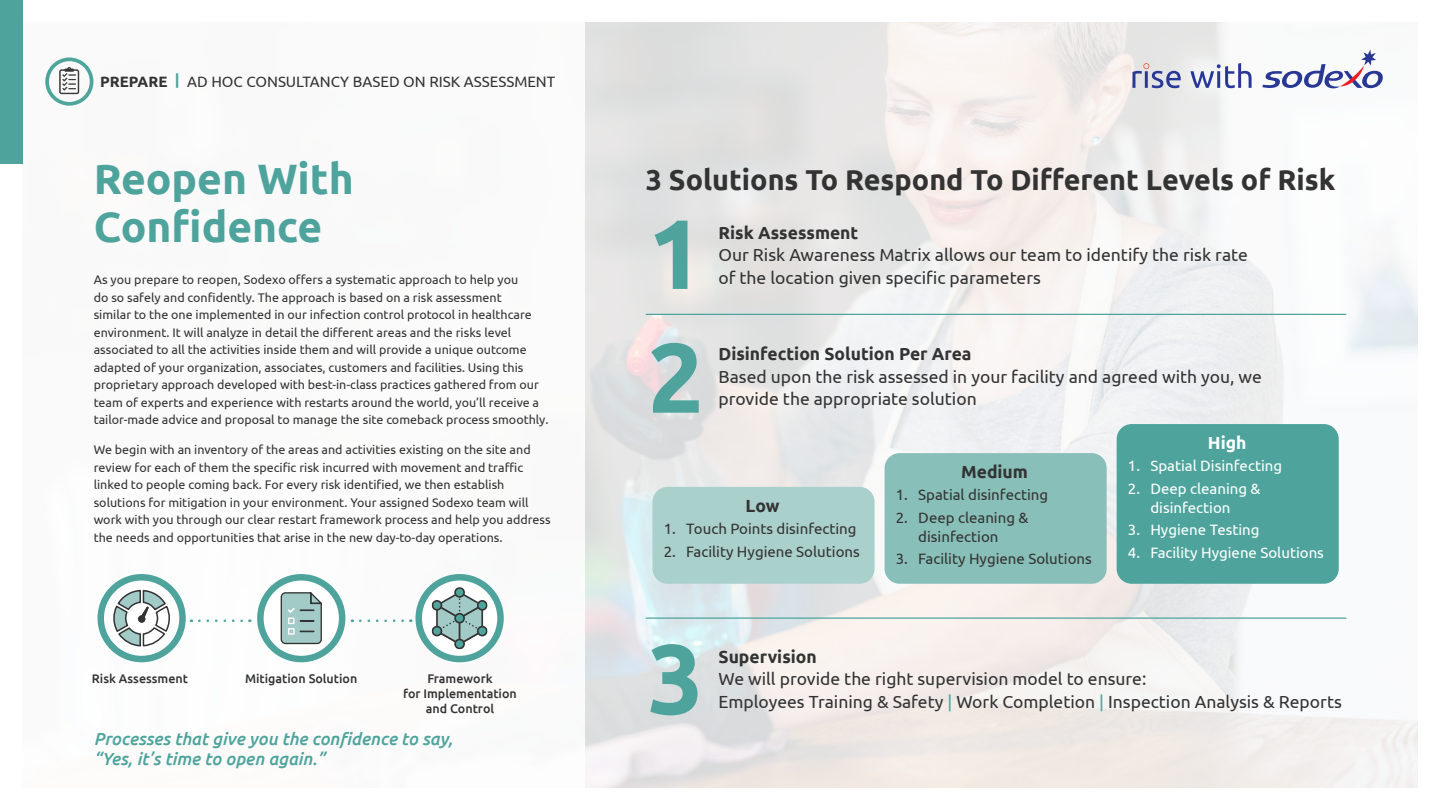
<style>
.page{position:relative;width:1440px;height:810px;background:#fff}
.page>*{position:absolute;margin:0;border:0;box-sizing:border-box;transform-origin:0 0}
.t1{font:700 98.5px "Ubuntu";color:#4ea49c}
._1Headline_H1{font:700 42.5px/47.5px "Ubuntu";color:#4ea49c}
.t2{font:700 28.75px "Ubuntu";color:#333}
.t3{font:17.5px/22.5px "Ubuntu";color:#333}
._1Bottom_Copy_P{font:italic 500 17.5px/20px "Ubuntu";color:#4ea49c}
.t4{font:700 17.5px "Ubuntu";color:#333}
.t5{font:700 17.5px "Ubuntu";color:#fff}
._1Pillar_and_Title_H{font:15px/18.8px "Ubuntu";color:#333;text-align:center}
.t6{font:15px/18.8px "Ubuntu";color:#fff;text-align:center}
._1Intro_Copy_P{font:12.5px/17.5px "Ubuntu";color:#333}
._1Key_Points_P{font:500 12.5px/15px "Ubuntu";color:#333;text-align:center}
.s1{font-weight:700}
.s2{font-weight:700;color:#4ea49c}
.s3{color:#4ea49c}
</style>
<div class="page">
<div style="left:0;top:0;width:22px;height:164px;background:#4ea49c"></div>
<svg style="left:45px;top:58px;width:48px;height:48px"></svg>
<svg style="left:101px;top:577px;width:82px;height:82px"></svg>
<svg style="left:113px;top:590px;width:57px;height:57px"></svg>
<div style="left:97px;top:574px;width:89px;height:88px;border:6px solid #4ea49c;border-radius:50%"></div>
<svg style="left:260px;top:577px;width:82px;height:82px"></svg>
<svg style="left:281px;top:592px;width:41px;height:52px;background:#98b8b5"></svg>
<div style="left:257px;top:574px;width:88px;height:88px;border:6px solid #4ea49c;border-radius:50%"></div>
<svg style="left:419px;top:577px;width:82px;height:82px"></svg>
<svg style="left:434px;top:591px;width:51px;height:56px"></svg>
<div style="left:432px;top:601px;width:9px;height:9px;background:#4fa49c;border-radius:50%"></div>
<div style="left:432px;top:600px;width:10px;height:11px;border:2px solid #333;border-radius:50%"></div>
<div style="left:432px;top:627px;width:9px;height:9px;background:#4fa49c;border-radius:50%"></div>
<div style="left:432px;top:626px;width:10px;height:10px;border:2px solid #333;border-radius:50%"></div>
<div style="left:478px;top:627px;width:9px;height:9px;background:#4fa49c;border-radius:50%"></div>
<div style="left:477px;top:626px;width:11px;height:10px;border:2px solid #333;border-radius:50%"></div>
<div style="left:478px;top:601px;width:9px;height:9px;background:#4fa49c;border-radius:50%"></div>
<div style="left:477px;top:600px;width:11px;height:11px;border:2px solid #333;border-radius:50%"></div>
<div style="left:455px;top:639px;width:9px;height:9px;background:#4fa49c;border-radius:50%"></div>
<div style="left:454px;top:639px;width:11px;height:10px;border:2px solid #333;border-radius:50%"></div>
<div style="left:455px;top:588px;width:9px;height:9px;background:#4fa49c;border-radius:50%"></div>
<div style="left:454px;top:587px;width:11px;height:11px;border:2px solid #333;border-radius:50%"></div>
<div style="left:455px;top:614px;width:9px;height:9px;background:#4fa49c;border-radius:50%"></div>
<div style="left:454px;top:613px;width:11px;height:11px;border:2px solid #333;border-radius:50%"></div>
<div style="left:415px;top:574px;width:89px;height:88px;border:6px solid #4ea49c;border-radius:50%"></div>
<svg style="left:199px;top:619px;width:51px;height:3px"></svg>
<svg style="left:360px;top:619px;width:51px;height:3px"></svg>
<hr style="left:646px;top:314px;width:700px;height:1px;background:#4ea49c">
<hr style="left:646px;top:618px;width:700px;height:1px;background:#4ea49c">
<div style="left:652px;top:487px;width:223px;height:97px;background:#aad0cb;border-radius:15px"></div>
<div style="left:885px;top:453px;width:222px;height:131px;background:#89bfb9;border-radius:15px"></div>
<div style="left:1117px;top:424px;width:222px;height:160px;background:#4ea49c;border-radius:15px"></div>
<svg style="left:1262px;top:50px;width:122px;height:40px"></svg>
<svg style="left:1133px;top:63px;width:119px;height:25px"></svg>
<p class="_1Pillar_and_Title_H" style="left:100px;top:71px;width:457px"><span class="s1">PREPARE</span> <span class="s2">|</span> AD HOC CONSULTANCY BASED ON RISK ASSESSMENT</p>
<h1 class="_1Headline_H1" style="left:94px;top:155px;width:262px">Reopen With<br>Confidence</h1>
<p class="_1Intro_Copy_P" style="left:94px;top:271px;width:456px">As you prepare to reopen, Sodexo offers a systematic approach to help you<br>do so safely and confidently. The approach is based on a risk assessment<br>similar to the one implemented in our infection control protocol in healthcare environment. It will analyze in detail the different areas and the risks level associated to all the activities inside them and will provide a unique outcome adapted of your organization, associates, customers and facilities. Using this proprietary approach developed with best-in-class practices gathered from our team of experts and experience with restarts around the world, you’ll receive a tailor-made advice and proposal to manage the site comeback process smoothly.</p>
<p class="_1Intro_Copy_P" style="left:94px;top:441px;width:459px">We begin with an inventory of the areas and activities existing on the site and review for each of them the specific risk incurred with movement and traffic linked to people coming back. For every risk identified, we then establish solutions for mitigation in your environment. Your assigned Sodexo team will work with you through our clear restart framework process and help you address the needs and opportunities that arise in the new day-to-day operations.</p>
<p class="_1Key_Points_P" style="left:92px;top:670px;width:98px">Risk Assessment</p>
<p class="_1Key_Points_P" style="left:245px;top:670px;width:114px">Mitigation Solution</p>
<p class="_1Key_Points_P" style="left:403px;top:670px;width:115px">Framework<br>for Implementation and Control</p>
<p class="_1Bottom_Copy_P" style="left:94px;top:728px;width:361px">Processes that give you the confidence to say, “Yes, it’s time to open again.”</p>
<p class="t2" style="left:646px;top:162px;width:691px">3 Solutions To Respond To Different Levels of Risk</p>
<p class="t4" style="left:718px;top:222px;width:141px">Risk Assessment</p>
<p class="t3" style="left:718px;top:243px;width:531px">Our Risk Awareness Matrix allows our team to identify the risk rate of the location given specific parameters</p>
<p class="t1" style="left:648px;top:194px;width:57px">1</p>
<p class="t1" style="left:648px;top:318px;width:57px">2</p>
<p class="t4" style="left:718px;top:343px;width:255px">Disinfection Solution Per Area</p>
<p class="t3" style="left:718px;top:365px;width:545px">Based upon the risk assessed in your facility and agreed with you, we provide the appropriate solution</p>
<p class="t4" style="left:746px;top:495px;width:35px">Low</p>
<p class="_1Pillar_and_Title_H" style="left:664px;top:519px;width:194px">1. Touch Points disinfecting</p>
<p class="_1Pillar_and_Title_H" style="left:664px;top:542px;width:198px">2. Facility Hygiene Solutions</p>
<p class="t4" style="left:961px;top:461px;width:68px">Medium</p>
<p class="_1Pillar_and_Title_H" style="left:896px;top:485px;width:154px">1. Spatial disinfecting</p>
<p class="_1Pillar_and_Title_H" style="left:896px;top:508px;width:134px">2. Deep cleaning &amp; disinfection</p>
<p class="_1Pillar_and_Title_H" style="left:896px;top:549px;width:198px">3. Facility Hygiene Solutions</p>
<p class="t5" style="left:1208px;top:432px;width:40px">High</p>
<p class="t6" style="left:1128px;top:456px;width:156px">1. Spatial Disinfecting</p>
<p class="t6" style="left:1128px;top:479px;width:134px">2. Deep cleaning &amp; disinfection</p>
<p class="t6" style="left:1128px;top:520px;width:133px">3. Hygiene Testing</p>
<p class="t6" style="left:1128px;top:542px;width:198px">4. Facility Hygiene Solutions</p>
<p class="t1" style="left:648px;top:619px;width:57px">3</p>
<p class="t4" style="left:718px;top:646px;width:100px">Supervision</p>
<p class="t3" style="left:718px;top:667px;width:429px">We will provide the right supervision model to ensure:</p>
<p class="t3" style="left:718px;top:690px;width:625px">Employees Training &amp; Safety <span class="s3">|</span> Work Completion <span class="s3">|</span> Inspection Analysis &amp; Reports</p>
</div>
